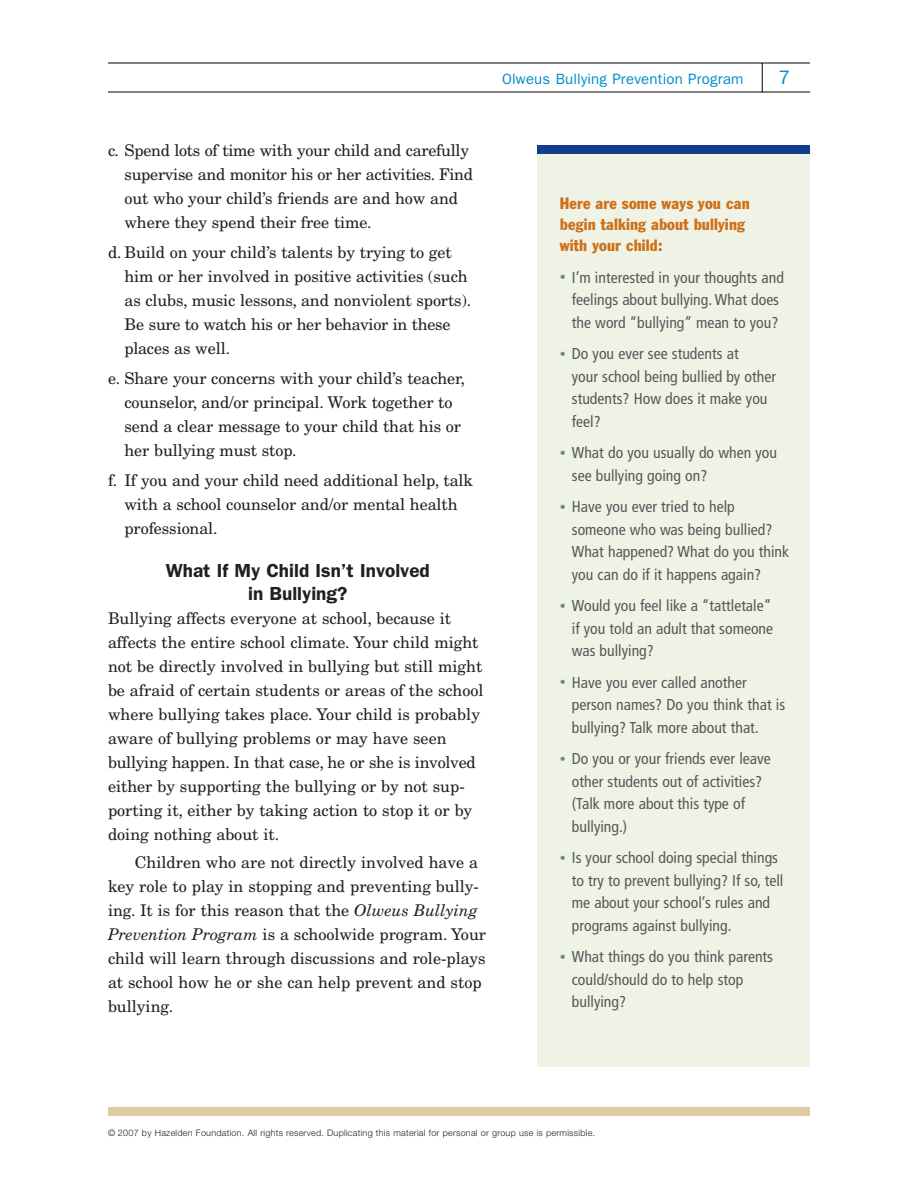
<style>
.page{position:relative;width:918px;height:1188px;background:#fff}
.page>*{position:absolute;margin:0;border:0;box-sizing:border-box;transform-origin:0 0}
.t1{font:19.5px "Franklin Gothic";color:#008ec5}
.t2{font:600 18.9px/22.8px "Franklin Gothic";color:#231f20;text-align:center}
.t3{font:16.2px/24px "New Century Schlbk";letter-spacing:-.005em;color:#231f20}
.t4{font:condensed 16.2px/21px "Franklin Gothic";letter-spacing:.01em;color:#ce7018}
.t5{font:condensed 15.75px/22.5px "Frutiger";color:#57585a}
.t6{font:15px "Franklin Gothic";letter-spacing:.01em;color:#008ec5}
.t7{font:300 9px "Helvetica Neue";letter-spacing:.03em;color:#231f20}
.s1{font-style:italic}
.s2{font-size:12px;color:#6e8878}
</style>
<div class="page">
<div style="left:538px;top:145px;width:272px;height:921px;background:#eef3e6"></div>
<div style="left:538px;top:145px;width:272px;height:9px;background:#103d8c"></div>
<svg style="left:762px;top:64px;width:1px;height:27px"></svg>
<hr style="left:108px;top:91px;width:702px;height:2px;background:#231f20">
<hr style="left:108px;top:62px;width:702px;height:2px;background:#231f20">
<div style="left:108px;top:1107px;width:702px;height:9px;background:#ddcc9f"></div>
<p class="t6" style="left:502px;top:73px;width:243px">Olweus Bullying Prevention Program</p>
<p class="t1" style="left:778px;top:71px;width:13px">7</p>
<p class="t3" style="left:124px;top:140px;width:350px;text-indent:-16px">c. Spend lots of time with your child and carefully supervise and monitor his or her activities. Find out who your child’s friends are and how and where they spend their free time.</p>
<p class="t3" style="left:125px;top:242px;width:348px;text-indent:-17px">d. Build on your child’s talents by trying to get him or her involved in positive activities (such as clubs, music lessons, and nonviolent sports).<br>Be sure to watch his or her behavior in these places as well.</p>
<p class="t3" style="left:124px;top:368px;width:342px;text-indent:-16px">e. Share your concerns with your child’s teacher, counselor, and/or principal. Work together to send a clear message to your child that his or her bullying must stop.</p>
<p class="t3" style="left:124px;top:470px;width:350px;text-indent:-16px">f. If you and your child need additional help, talk with a school counselor and/or mental health professional.</p>
<p class="t2" style="left:166px;top:561px;width:266px">What If My Child Isn’t Involved in Bullying?</p>
<p class="t3" style="left:108px;top:608px;width:377px">Bullying affects everyone at school, because it affects the entire school climate. Your child might not be directly involved in bullying but still might be afraid of certain students or areas of the school where bullying takes place. Your child is probably aware of bullying problems or may have seen bullying happen. In that case, he or she is involved either by supporting the bullying or by not sup&shy;porting it, either by taking action to stop it or by doing nothing about it.</p>
<p class="t3" style="left:108px;top:852px;width:380px;text-indent:27px">Children who are not directly involved have a key role to play in stopping and preventing bully&shy;ing. It is for this reason that the <span class="s1">Olweus Bullying Prevention Program</span> is a schoolwide program. Your child will learn through discussions and role-plays at school how he or she can help prevent and stop bullying.</p>
<p class="t4" style="left:560px;top:194px;width:191px">Here are some ways you can begin talking about bullying with your child:</p>
<p class="t5" style="left:560px;top:268px;width:226px;text-align:center"><span class="s2">•</span> I’m interested in your thoughts and feelings about bullying. What does the word “bullying” mean to you?</p>
<p class="t5" style="left:572px;top:344px;width:206px;text-indent:-12px"><span class="s2">•</span> Do you ever see students at<br>your school being bullied by other students? How does it make you feel?</p>
<p class="t5" style="left:572px;top:443px;width:207px;text-indent:-12px"><span class="s2">•</span> What do you usually do when you see bullying going on?</p>
<p class="t5" style="left:572px;top:497px;width:219px;text-indent:-12px"><span class="s2">•</span> Have you ever tried to help someone who was being bullied?<br>What happened? What do you think you can do if it happens again?</p>
<p class="t5" style="left:572px;top:596px;width:203px;text-align:justify;text-indent:-12px"><span class="s2">•</span> Would you feel like a “tattletale” if you told an adult that someone was bullying?</p>
<p class="t5" style="left:572px;top:673px;width:215px;text-indent:-12px"><span class="s2">•</span> Have you ever called another person names? Do you think that is bullying? Talk more about that.</p>
<p class="t5" style="left:572px;top:749px;width:200px;text-indent:-12px"><span class="s2">•</span> Do you or your friends ever leave other students out of activities? (Talk more about this type of bullying.)</p>
<p class="t5" style="left:572px;top:848px;width:213px;text-indent:-12px"><span class="s2">•</span> Is your school doing special things to try to prevent bullying? If so, tell me about your school’s rules and programs against bullying.</p>
<p class="t5" style="left:572px;top:947px;width:203px;text-indent:-12px"><span class="s2">•</span> What things do you think parents could/should do to help stop bullying?</p>
<p class="t7" style="left:108px;top:1129px;width:489px">© 2007 by Hazelden Foundation. All rights reserved. Duplicating this material for personal or group use is permissible.</p>
</div>
